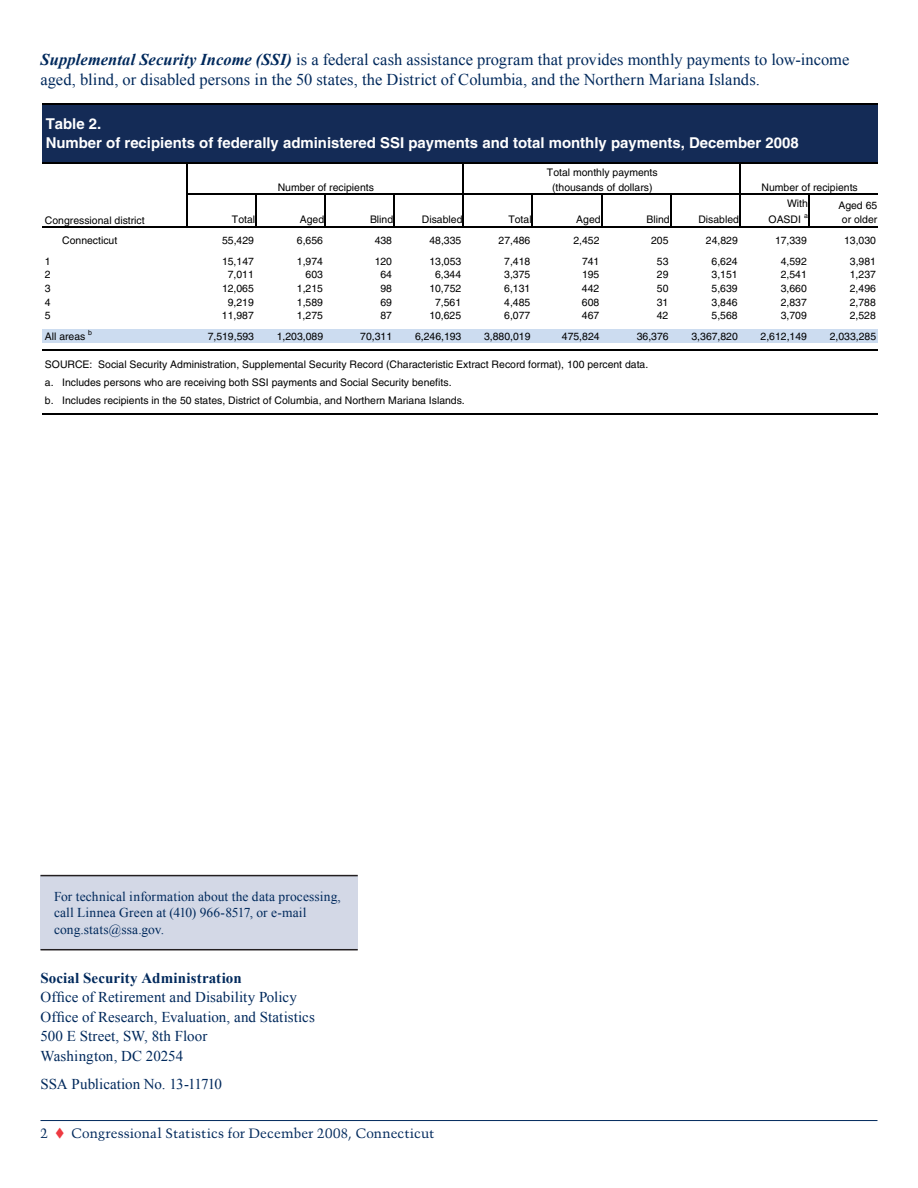
<style>
.page{position:relative;width:918px;height:1188px;background:#fff}
.page>*{position:absolute;margin:0;border:0;box-sizing:border-box;transform-origin:0 0}
.ParaFirst{font:16.5px/19.5px "Times New Roman";color:#00295c}
.Address_and_Pub_Info{font:15px/19.5px "Times New Roman";letter-spacing:.005em;color:#00295c}
.t1{font:700 15px/19.5px "Helvetica";color:#fff}
.DRSA_Only_Contact_In{font:13.5px/16.2px "Times New Roman";letter-spacing:.01em;color:#00295c}
.t2{font:13.5px "Trump Mediaeval";letter-spacing:.01em;color:#00295c}
.t3{font:10.5px/14.2px "Helvetica";color:#000;text-align:center}
.t4{font:7.05px "Helvetica";color:#000}
.s1{font-weight:700;font-style:italic}
.s2{font-weight:700}
.s3{color:#ee3a41}
</style>
<div class="page">
<hr style="left:40px;top:1120px;width:838px;height:1px;background:#00295c">
<div style="left:43px;top:104px;width:835px;height:59px;background:#142b56"></div>
<div style="left:43px;top:329px;width:835px;height:14px;background:#ccdcf0"></div>
<hr style="left:186px;top:164px;width:2px;height:64px;background:#000">
<hr style="left:463px;top:164px;width:1px;height:64px;background:#000">
<hr style="left:739px;top:164px;width:1px;height:64px;background:#000">
<hr style="left:255px;top:195px;width:2px;height:33px;background:#000">
<hr style="left:324px;top:195px;width:2px;height:33px;background:#000">
<hr style="left:393px;top:195px;width:2px;height:33px;background:#000">
<hr style="left:532px;top:195px;width:1px;height:33px;background:#000">
<hr style="left:601px;top:195px;width:1px;height:33px;background:#000">
<hr style="left:670px;top:195px;width:1px;height:33px;background:#000">
<hr style="left:808px;top:195px;width:2px;height:33px;background:#000">
<hr style="left:43px;top:103px;width:835px;height:2px;background:#000">
<hr style="left:43px;top:162px;width:835px;height:2px;background:#000">
<hr style="left:188px;top:193px;width:690px;height:2px;background:#000">
<hr style="left:43px;top:226px;width:835px;height:2px;background:#000">
<hr style="left:43px;top:349px;width:835px;height:2px;background:#000">
<hr style="left:43px;top:413px;width:835px;height:1px;background:#000">
<div style="left:40px;top:876px;width:318px;height:74px;background:#d3d8e6"></div>
<hr style="left:40px;top:875px;width:318px;height:1px;background:#231f20">
<hr style="left:40px;top:949px;width:318px;height:1px;background:#231f20">
<p class="ParaFirst" style="left:40px;top:50px;width:810px"><span class="s1">Supplemental Security Income (SSI)</span> is a federal cash assistance program that provides monthly payments to low-income aged, blind, or disabled persons in the 50 states, the District of Columbia, and the Northern Mariana Islands.</p>
<p class="t1" style="left:46px;top:113px;width:755px">Table 2.<br>Number of recipients of federally administered SSI payments and total monthly payments, December 2008</p>
<p class="t3" style="left:45px;top:213px;width:101px">Congressional district</p>
<p class="t3" style="left:278px;top:180px;width:98px">Number of recipients</p>
<p class="t3" style="left:547px;top:166px;width:112px">Total monthly payments (thousands of dollars)</p>
<p class="t3" style="left:232px;top:213px;width:25px">Total</p>
<p class="t3" style="left:300px;top:213px;width:26px">Aged</p>
<p class="t3" style="left:370px;top:213px;width:25px">Blind</p>
<p class="t3" style="left:422px;top:213px;width:42px">Disabled</p>
<p class="t3" style="left:508px;top:213px;width:25px">Total</p>
<p class="t3" style="left:576px;top:213px;width:26px">Aged</p>
<p class="t3" style="left:647px;top:213px;width:25px">Blind</p>
<p class="t3" style="left:698px;top:213px;width:42px">Disabled</p>
<p class="t3" style="left:762px;top:180px;width:98px">Number of recipients</p>
<p class="t3" style="left:769px;top:195px;width:41px;line-height:16.2px;text-align:left;text-indent:19px">With<br>OASDI</p>
<p class="t4" style="left:804px;top:212px;width:5px">a</p>
<p class="t3" style="left:838px;top:198px;width:40px">Aged 65 or older</p>
<p class="t3" style="left:62px;top:233px;width:57px">Connecticut</p>
<p class="t3" style="left:222px;top:233px;width:33px">55,429</p>
<p class="t3" style="left:297px;top:233px;width:28px">6,656</p>
<p class="t3" style="left:375px;top:233px;width:19px">438</p>
<p class="t3" style="left:429px;top:233px;width:33px">48,335</p>
<p class="t3" style="left:499px;top:233px;width:33px">27,486</p>
<p class="t3" style="left:573px;top:233px;width:28px">2,452</p>
<p class="t3" style="left:651px;top:233px;width:19px">205</p>
<p class="t3" style="left:706px;top:233px;width:33px">24,829</p>
<p class="t3" style="left:775px;top:233px;width:33px">17,339</p>
<p class="t3" style="left:844px;top:233px;width:33px">13,030</p>
<p class="t3" style="left:45px;top:254px;width:7px">1</p>
<p class="t3" style="left:222px;top:254px;width:33px">15,147</p>
<p class="t3" style="left:297px;top:254px;width:28px">1,974</p>
<p class="t3" style="left:375px;top:254px;width:19px">120</p>
<p class="t3" style="left:429px;top:254px;width:33px">13,053</p>
<p class="t3" style="left:504px;top:254px;width:28px">7,418</p>
<p class="t3" style="left:582px;top:254px;width:19px">741</p>
<p class="t3" style="left:657px;top:254px;width:13px">53</p>
<p class="t3" style="left:712px;top:254px;width:28px">6,624</p>
<p class="t3" style="left:781px;top:254px;width:28px">4,592</p>
<p class="t3" style="left:850px;top:254px;width:28px">3,981</p>
<p class="t3" style="left:45px;top:267px;width:7px">2</p>
<p class="t3" style="left:228px;top:267px;width:28px">7,011</p>
<p class="t3" style="left:306px;top:267px;width:19px">603</p>
<p class="t3" style="left:380px;top:267px;width:13px">64</p>
<p class="t3" style="left:435px;top:267px;width:28px">6,344</p>
<p class="t3" style="left:504px;top:267px;width:28px">3,375</p>
<p class="t3" style="left:582px;top:267px;width:19px">195</p>
<p class="t3" style="left:657px;top:267px;width:13px">29</p>
<p class="t3" style="left:712px;top:267px;width:28px">3,151</p>
<p class="t3" style="left:781px;top:267px;width:28px">2,541</p>
<p class="t3" style="left:850px;top:267px;width:28px">1,237</p>
<p class="t3" style="left:45px;top:281px;width:7px">3</p>
<p class="t3" style="left:222px;top:281px;width:33px">12,065</p>
<p class="t3" style="left:297px;top:281px;width:28px">1,215</p>
<p class="t3" style="left:380px;top:281px;width:13px">98</p>
<p class="t3" style="left:429px;top:281px;width:33px">10,752</p>
<p class="t3" style="left:504px;top:281px;width:28px">6,131</p>
<p class="t3" style="left:582px;top:281px;width:19px">442</p>
<p class="t3" style="left:657px;top:281px;width:13px">50</p>
<p class="t3" style="left:712px;top:281px;width:28px">5,639</p>
<p class="t3" style="left:781px;top:281px;width:28px">3,660</p>
<p class="t3" style="left:850px;top:281px;width:28px">2,496</p>
<p class="t3" style="left:45px;top:295px;width:7px">4</p>
<p class="t3" style="left:228px;top:295px;width:28px">9,219</p>
<p class="t3" style="left:297px;top:295px;width:28px">1,589</p>
<p class="t3" style="left:380px;top:295px;width:13px">69</p>
<p class="t3" style="left:435px;top:295px;width:28px">7,561</p>
<p class="t3" style="left:504px;top:295px;width:28px">4,485</p>
<p class="t3" style="left:582px;top:295px;width:19px">608</p>
<p class="t3" style="left:657px;top:295px;width:13px">31</p>
<p class="t3" style="left:712px;top:295px;width:28px">3,846</p>
<p class="t3" style="left:781px;top:295px;width:28px">2,837</p>
<p class="t3" style="left:850px;top:295px;width:28px">2,788</p>
<p class="t3" style="left:45px;top:308px;width:7px">5</p>
<p class="t3" style="left:222px;top:308px;width:33px">11,987</p>
<p class="t3" style="left:297px;top:308px;width:28px">1,275</p>
<p class="t3" style="left:380px;top:308px;width:13px">87</p>
<p class="t3" style="left:429px;top:308px;width:33px">10,625</p>
<p class="t3" style="left:504px;top:308px;width:28px">6,077</p>
<p class="t3" style="left:582px;top:308px;width:19px">467</p>
<p class="t3" style="left:657px;top:308px;width:13px">42</p>
<p class="t3" style="left:712px;top:308px;width:28px">5,568</p>
<p class="t3" style="left:781px;top:308px;width:28px">3,709</p>
<p class="t3" style="left:850px;top:308px;width:28px">2,528</p>
<p class="t3" style="left:45px;top:329px;width:42px">All areas</p>
<p class="t4" style="left:88px;top:328px;width:5px">b</p>
<p class="t3" style="left:208px;top:329px;width:48px">7,519,593</p>
<p class="t3" style="left:277px;top:329px;width:48px">1,203,089</p>
<p class="t3" style="left:360px;top:329px;width:33px">70,311</p>
<p class="t3" style="left:415px;top:329px;width:48px">6,246,193</p>
<p class="t3" style="left:484px;top:329px;width:48px">3,880,019</p>
<p class="t3" style="left:562px;top:329px;width:39px">475,824</p>
<p class="t3" style="left:637px;top:329px;width:33px">36,376</p>
<p class="t3" style="left:691px;top:329px;width:48px">3,367,820</p>
<p class="t3" style="left:761px;top:329px;width:48px">2,612,149</p>
<p class="t3" style="left:830px;top:329px;width:48px">2,033,285</p>
<p class="t3" style="left:45px;top:355px;width:605px;line-height:18.1px;text-align:left">SOURCE: Social Security Administration, Supplemental Security Record (Characteristic Extract Record format), 100 percent data. a. Includes persons who are receiving both SSI payments and Social Security benefits.<br>b. Includes recipients in the 50 states, District of Columbia, and Northern Mariana Islands.</p>
<p class="DRSA_Only_Contact_In" style="left:54px;top:888px;width:288px">For technical information about the data processing, call Linnea Green at (410) 966-8517, or e-mail cong.stats@ssa.gov.</p>
<p class="Address_and_Pub_Info" style="left:40px;top:968px;width:276px"><span class="s2">Social Security Administration<br></span>Office of Retirement and Disability Policy Office of Research, Evaluation, and Statistics 500 E Street, SW, 8th Floor<br>Washington, DC 20254</p>
<p class="Address_and_Pub_Info" style="left:40px;top:1074px;width:183px">SSA Publication No. 13-11710</p>
<p class="t2" style="left:40px;top:1125px;width:396px">2 <span class="s3">▼</span> Congressional Statistics for December 2008, Connecticut</p>
</div>
